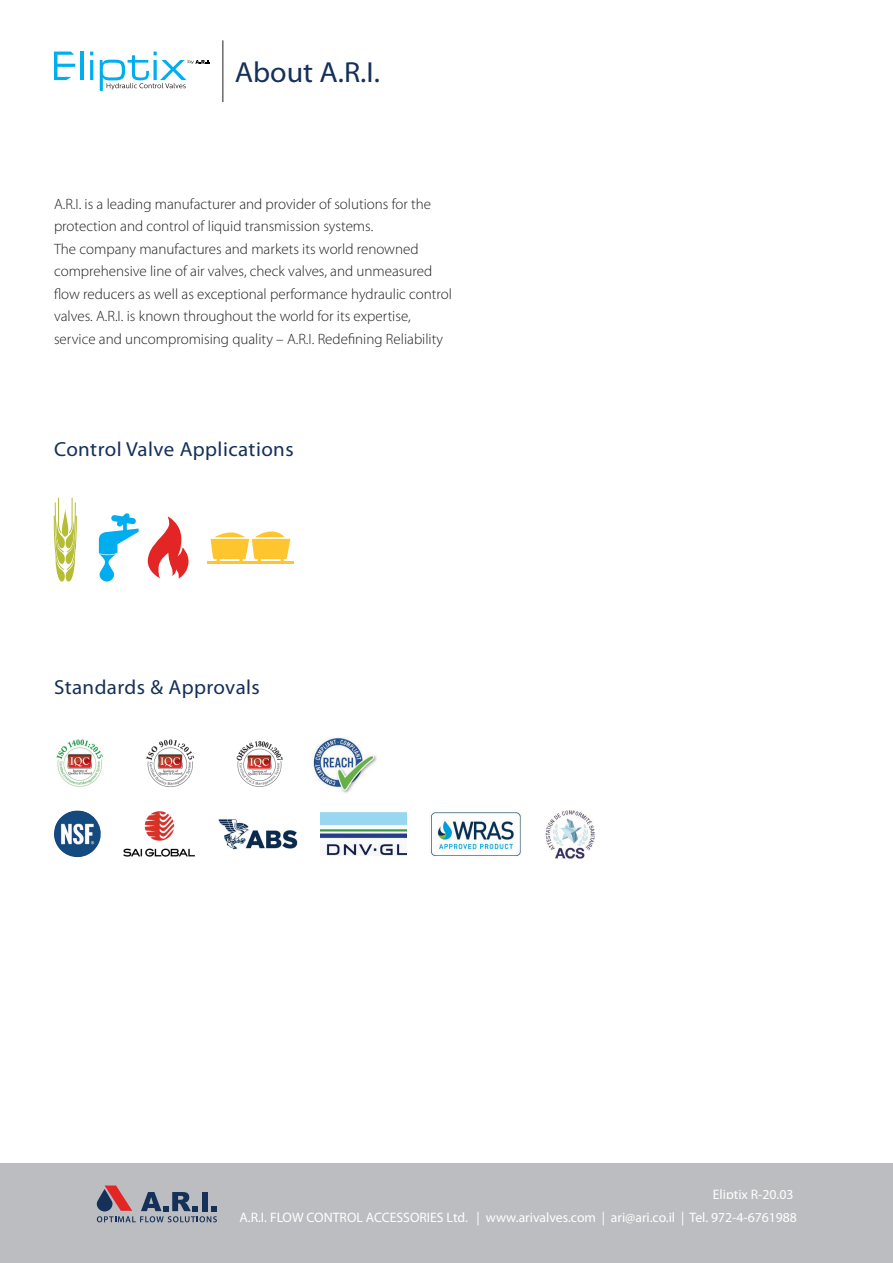
<style>
.page{position:relative;width:893px;height:1263px;background:#fff}
.page>*{position:absolute;margin:0;border:0;box-sizing:border-box;transform-origin:0 0}
.t1{font:29.1px "Myriad Pro";color:#153059}
.t2{font:20.4px "Myriad Pro";letter-spacing:.02em;color:#153059}
.t3{font:300 15px/22.5px "Myriad Pro";color:#231f20}
.t4{font:13.8px "Myriad Pro";color:#fff}
</style>
<div class="page">
<div style="left:0;top:1163px;width:893px;height:100px;background:#bcbdc0"></div>
<svg style="left:96px;top:1185px;width:121px;height:37px"></svg>
<svg style="left:147px;top:516px;width:42px;height:63px"></svg>
<svg style="left:211px;top:531px;width:79px;height:30px"></svg>
<hr style="left:207px;top:561px;width:86px;height:2px;background:#fec52e">
<svg style="left:98px;top:513px;width:41px;height:69px"></svg>
<svg style="left:54px;top:497px;width:23px;height:85px"></svg>
<hr style="left:80px;top:52px;width:3px;height:28px;background:#00aeef">
<hr style="left:90px;top:60px;width:3px;height:20px;background:#00aeef">
<svg style="left:54px;top:52px;width:21px;height:28px"></svg>
<svg style="left:100px;top:52px;width:110px;height:39px"></svg>
<hr style="left:223px;top:40px;width:1px;height:62px;background:#231f20">
<img style="left:146px;top:740px;width:48px;height:47px">
<img style="left:56px;top:740px;width:47px;height:47px">
<img style="left:236px;top:741px;width:47px;height:46px">
<img style="left:313px;top:738px;width:64px;height:55px">
<img style="left:54px;top:810px;width:47px;height:47px">
<img style="left:124px;top:811px;width:71px;height:46px">
<img style="left:218px;top:819px;width:80px;height:30px">
<img style="left:321px;top:812px;width:86px;height:43px">
<img style="left:546px;top:810px;width:48px;height:49px">
<img style="left:431px;top:812px;width:90px;height:44px">
<h1 class="t1" style="left:235px;top:55px;width:146px">About A.R.I.</h1>
<p class="t3" style="left:54px;top:192px;width:399px">A.R.I. is a leading manufacturer and provider of solutions for the protection and control of liquid transmission systems.<br>The company manufactures and markets its world renowned comprehensive line of air valves, check valves, and unmeasured flow reducers as well as exceptional performance hydraulic control valves. A.R.I. is known throughout the world for its expertise, service and uncompromising quality – A.R.I. Redefining Reliability</p>
<h2 class="t2" style="left:54px;top:437px;width:241px">Control Valve Applications</h2>
<h2 class="t2" style="left:54px;top:675px;width:207px">Standards &amp; Approvals</h2>
<p class="t4" style="left:713px;top:1186px;width:82px">Eliptix R-20.03</p>
<p class="t4" style="left:240px;top:1209px;width:559px">A.R.I. FLOW CONTROL ACCESSORIES Ltd. | www.arivalves.com | ari@ari.co.il | Tel. 972-4-6761988</p>
</div>
